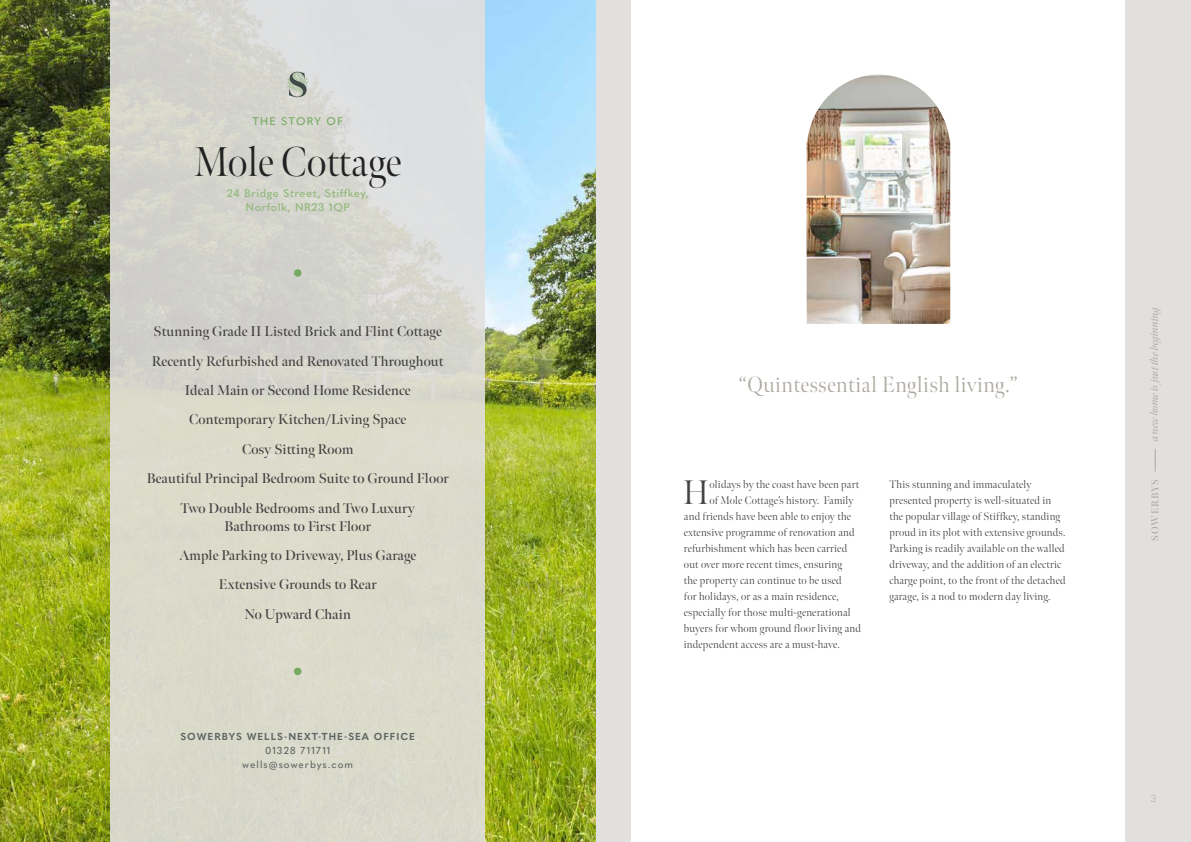
<style>
.page{position:relative;width:1191px;height:842px;background:#fff}
.page>*{position:absolute;margin:0;border:0;box-sizing:border-box;transform-origin:0 0}
.t1{font:300 41.5px "Meno Banner";color:#222223}
.t2{font:300 34px "Meno Banner";color:#434141}
.t3{font:300 22px "Meno Banner";letter-spacing:.025em;color:#ada8a0}
.t4{font:600 14px/29.3px "Meno Banner";letter-spacing:.01em;color:#434141;text-align:center}
.t5{font:300 11px/16px "Meno Banner";letter-spacing:.02em;color:#434141}
.t6{font:600 11px/14px "Quasimoda";letter-spacing:.05em;color:#96ba81;text-align:center}
.t7{font:italic 11px "Meno Banner";letter-spacing:-.01em;color:#ada8a0}
.t8{font:500 11px "Quasimoda";letter-spacing:.1em;color:#76aa62}
.t9{font:700 10px "Quasimoda";letter-spacing:.1em;color:#5e6662}
.t10{font:500 10px/14px "Quasimoda";letter-spacing:.1em;color:#5e6662;text-align:center}
.t11{font:600 10px "Meno Banner";letter-spacing:.08em;color:#ada8a0}
.t12{font:300 10px "Quasimoda";color:#ada8a0}
</style>
<div class="page">
<div style="left:595px;top:0;width:596px;height:842px;background:#e2e0df"></div>
<svg style="left:1155px;top:449px;width:1px;height:22px"></svg>
<div style="left:631px;top:0;width:494px;height:842px;background:#fff"></div>
<img style="left:0;top:0;width:595px;height:842px">
<svg style="left:111px;top:0;width:374px;height:842px;background:#d8d8ce"></svg>
<div style="left:294px;top:269px;width:7px;height:8px;background:#76aa62;border-radius:50%"></div>
<div style="left:294px;top:668px;width:7px;height:7px;background:#76aa62;border-radius:50%"></div>
<svg style="left:287px;top:72px;width:21px;height:25px"></svg>
<img style="left:806px;top:75px;width:144px;height:249px">
<p class="t8" style="left:252px;top:113px;width:92px">THE STORY OF</p>
<h1 class="t1" style="left:194px;top:137px;width:209px">Mole Cottage</h1>
<p class="t6" style="left:227px;top:186px;width:143px">24 Bridge Street, Stiffkey,<br>Norfolk, NR23 1QP</p>
<p class="t4" style="left:147px;top:317px;width:304px">Stunning Grade II Listed Brick and Flint Cottage Recently Refurbished and Renovated Throughout Ideal Main or Second Home Residence Contemporary Kitchen/Living Space<br>Cosy Sitting Room<br>Beautiful Principal Bedroom Suite to Ground Floor Two Double Bedrooms and Two Luxury</p>
<p class="t4" style="left:179px;top:511px;width:239px">Bathrooms to First Floor<br>Ample Parking to Driveway, Plus Garage<br>Extensive Grounds to Rear<br>No Upward Chain</p>
<p class="t9" style="left:180px;top:728px;width:236px">SOWERBYS WELLS-NEXT-THE-SEA OFFICE</p>
<p class="t10" style="left:242px;top:742px;width:112px">01328 711711 wells@sowerbys.com</p>
<h3 class="t3" style="left:738px;top:371px;width:281px">“Quintessential English living.”</h3>
<h2 class="t2" style="left:683px;top:472px;width:27px">H</h2>
<p class="t5" style="left:709px;top:477px;width:151px">olidays by the coast have been part</p>
<p class="t5" style="left:709px;top:493px;width:146px">of Mole Cottage’s history. Family</p>
<p class="t5" style="left:684px;top:509px;width:169px">and friends have been able to enjoy the</p>
<p class="t5" style="left:684px;top:525px;width:172px">extensive programme of renovation and</p>
<p class="t5" style="left:684px;top:541px;width:165px">refurbishment which has been carried</p>
<p class="t5" style="left:684px;top:557px;width:160px">out over more recent times, ensuring</p>
<p class="t5" style="left:684px;top:573px;width:159px">the property can continue to be used</p>
<p class="t5" style="left:684px;top:589px;width:157px">for holidays, or as a main residence,</p>
<p class="t5" style="left:684px;top:605px;width:168px">especially for those multi-generational</p>
<p class="t5" style="left:684px;top:621px;width:179px">buyers for whom ground floor living and</p>
<p class="t5" style="left:684px;top:637px;width:157px">independent access are a must-have.</p>
<p class="t5" style="left:889px;top:477px;width:178px">This stunning and immaculately presented property is well-situated in the popular village of Stiffkey, standing proud in its plot with extensive grounds.<br>Parking is readily available on the walled driveway, and the addition of an electric charge point, to the front of the detached garage, is a nod to modern day living.</p>
<p class="t7" style="left:1147px;top:441px;width:138px;rotate:-90deg">a new home is just the beginning</p>
<p class="t11" style="left:1149px;top:541px;width:63px;rotate:-90deg">SOWERBYS</p>
<p class="t12" style="left:1150px;top:791px;width:7px">3</p>
</div>
